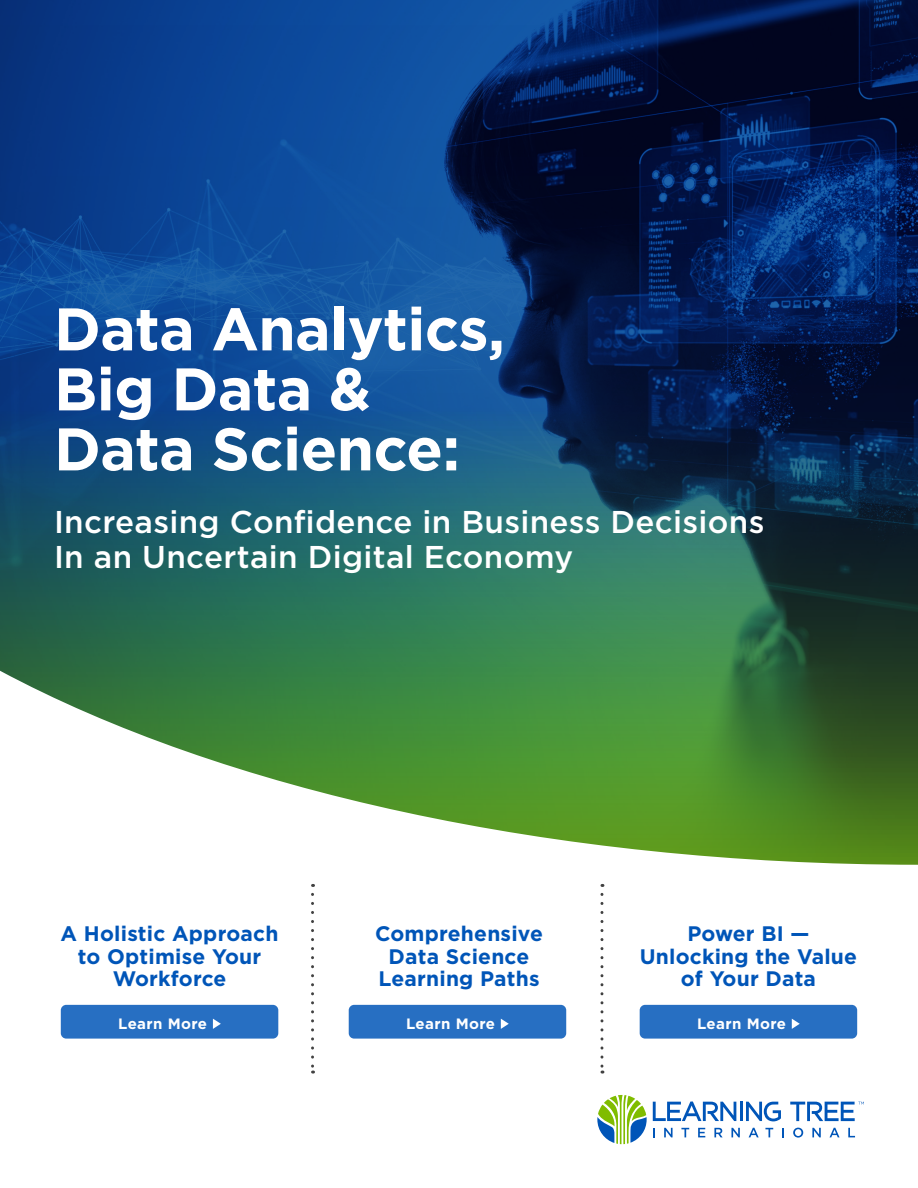
<style>
.page{position:relative;width:918px;height:1188px;background:#fff}
.page>*{position:absolute;margin:0;border:0;box-sizing:border-box;transform-origin:0 0}
.t1{font:700 60px/60px "Gotham";letter-spacing:-.01em;color:#fff}
.t2{font:500 31.5px/34.5px "Gotham";letter-spacing:.01em;color:#fff}
.t3{font:700 21px/22.5px "Gotham";letter-spacing:.01em;color:#0055b8;text-align:center}
.t4{font:700 15px "Gotham";letter-spacing:.025em;color:#fff}
</style>
<div class="page">
<img style="left:0;top:0;width:918px;height:671px">
<svg style="left:0;top:671px;width:918px;height:474px"></svg>
<div style="left:61px;top:1005px;width:217px;height:34px;background:#276fc2;border-radius:5px"></div>
<svg style="left:213px;top:1019px;width:8px;height:10px"></svg>
<div style="left:349px;top:1005px;width:217px;height:34px;background:#276fc2;border-radius:5px"></div>
<svg style="left:501px;top:1019px;width:8px;height:10px"></svg>
<div style="left:640px;top:1005px;width:217px;height:34px;background:#276fc2;border-radius:5px"></div>
<svg style="left:792px;top:1019px;width:8px;height:10px"></svg>
<svg style="left:597px;top:1095px;width:50px;height:49px"></svg>
<hr style="left:740px;top:1102px;width:3px;height:19px;background:#0055b8">
<svg style="left:746px;top:1102px;width:35px;height:19px"></svg>
<svg style="left:653px;top:1102px;width:83px;height:19px"></svg>
<svg style="left:790px;top:1102px;width:74px;height:19px"></svg>
<svg style="left:664px;top:1128px;width:9px;height:9px"></svg>
<svg style="left:681px;top:1128px;width:8px;height:9px"></svg>
<svg style="left:698px;top:1128px;width:7px;height:9px"></svg>
<svg style="left:714px;top:1128px;width:9px;height:9px"></svg>
<svg style="left:731px;top:1128px;width:9px;height:9px"></svg>
<svg style="left:749px;top:1128px;width:10px;height:9px"></svg>
<svg style="left:765px;top:1128px;width:8px;height:9px"></svg>
<svg style="left:782px;top:1128px;width:2px;height:9px"></svg>
<svg style="left:793px;top:1128px;width:10px;height:10px"></svg>
<svg style="left:812px;top:1128px;width:9px;height:9px"></svg>
<svg style="left:830px;top:1128px;width:10px;height:9px"></svg>
<svg style="left:848px;top:1128px;width:7px;height:9px"></svg>
<svg style="left:311px;top:894px;width:3px;height:180px"></svg>
<svg style="left:600px;top:894px;width:3px;height:180px"></svg>
<h1 class="t1" style="left:54px;top:299px;width:453px">Data Analytics,<br>Big Data &amp;<br>Data Science:</h1>
<h2 class="t2" style="left:54px;top:505px;width:712px">Increasing Confidence in Business Decisions<br>In an Uncertain Digital Economy</h2>
<p class="t3" style="left:61px;top:923px;width:219px">A Holistic Approach to Optimise Your<br>Workforce</p>
<p class="t4" style="left:118px;top:1014px;width:90px">Learn More</p>
<p class="t3" style="left:375px;top:923px;width:169px">Comprehensive<br>Data Science<br>Learning Paths</p>
<p class="t4" style="left:406px;top:1014px;width:90px">Learn More</p>
<p class="t3" style="left:640px;top:923px;width:219px">Power BI —<br>Unlocking the Value of Your Data</p>
<p class="t4" style="left:697px;top:1014px;width:90px">Learn More</p>
</div>
